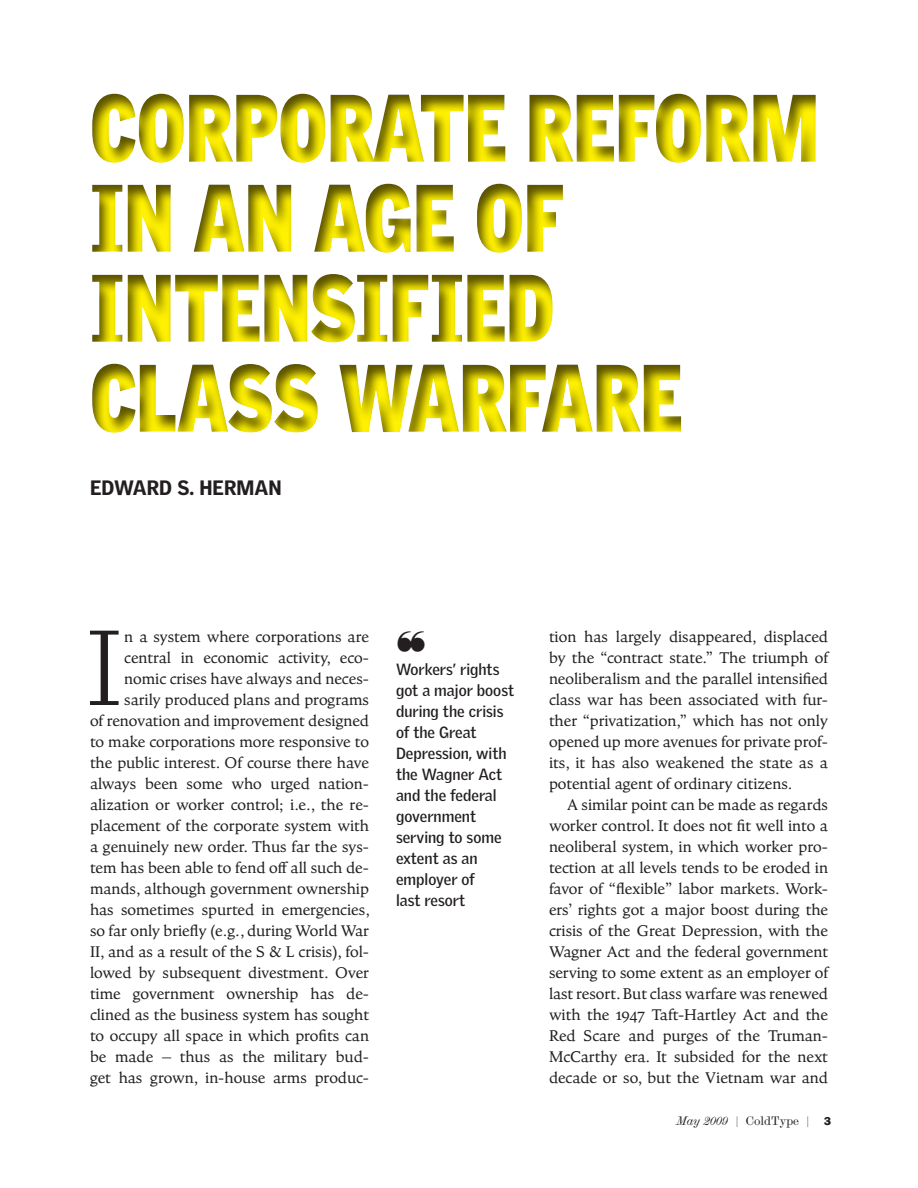
<style>
.page{position:relative;width:918px;height:1188px;background:#fff}
.page>*{position:absolute;margin:0;border:0;box-sizing:border-box;transform-origin:0 0}
.Text1_Drop{font:300 103.2px "Griffith Gothic";color:#231f20}
.t1{font:900 92.85px/90px "Griffith Gothic";color:#fff101;scale:.8 1}
.Text2_text{font:900 20.25px "Griffith Gothic";color:#231f20}
.Text1_Drop-2{font:15.75px/21px "Goodchild Pro";color:#231f20;text-align:right}
.Text2_text-2{font:15.75px/21px "Goodchild Pro";color:#231f20;text-align:justify}
.t2{font:700 15.75px/21px "Griffith Gothic";color:#231f20}
.t3{font:12px "Scotch Modern";color:#231f20}
.s1{font-style:italic}
.s2{font-family:"Figgins Sans";font-weight:800}
</style>
<div class="page">
<div style="left:84px;top:70px;width:834px;height:426px;background:#231f20;opacity:.75"></div>
<h2 class="t1" style="left:90px;top:81px;width:913px">CORPORATE REFORM<br>IN AN AGE OF<br>INTENSIFIED<br>CLASS WARFARE</h2>
<p class="Text2_text" style="left:90px;top:476px;width:193px">EDWARD S. HERMAN</p>
<p class="Text1_Drop" style="left:84px;top:607px;width:41px">I</p>
<p class="Text1_Drop-2" style="left:90px;top:626px;width:282px">n a system where corporations are central in economic activity, eco&shy;nomic crises have always and neces&shy;sarily produced plans and programs<br>of renovation and improvement designed to make corporations more responsive to the public interest. Of course there have always been some who urged nation&shy;alization or worker control; i.e., the re&shy;placement of the corporate system with a genuinely new order. Thus far the sys&shy;tem has been able to fend off all such de&shy;mands, although government ownership has sometimes spurted in emergencies, so far only briefly (e.g., during World War II, and as a result of the S &amp; L crisis), fol&shy;lowed by subsequent divestment. Over time government ownership has de&shy;clined as the business system has sought to occupy all space in which profits can be made – thus as the military bud&shy;get has grown, in-house arms produc-</p>
<p class="Text1_Drop-2" style="left:549px;top:626px;width:281px;text-align:justify">tion has largely disappeared, displaced by the “contract state.” The triumph of neoliberalism and the parallel intensified class war has been associated with fur&shy;ther “privatization,” which has not only opened up more avenues for private prof&shy;its, it has also weakened the state as a potential agent of ordinary citizens.</p>
<p class="t2" style="left:396px;top:658px;width:120px">Workers’ rights got a major boost during the crisis of the Great<br>Depression, with the Wagner Act and the federal government serving to some extent as an employer of<br>last resort</p>
<p class="Text2_text-2" style="left:549px;top:794px;width:281px;text-indent:18px">A similar point can be made as regards worker control. It does not fit well into a neoliberal system, in which worker pro&shy;tection at all levels tends to be eroded in favor of “flexible” labor markets. Work&shy;ers’ rights got a major boost during the crisis of the Great Depression, with the Wagner Act and the federal government serving to some extent as an employer of last resort. But class warfare was renewed with the 1947 Taft-Hartley Act and the Red Scare and purges of the Truman-McCarthy era. It subsided for the next decade or so, but the Vietnam war and</p>
<p class="t3" style="left:676px;top:1114px;width:156px"><span class="s1">May 2009</span> | ColdType | <span class="s2">3</span></p>
</div>
